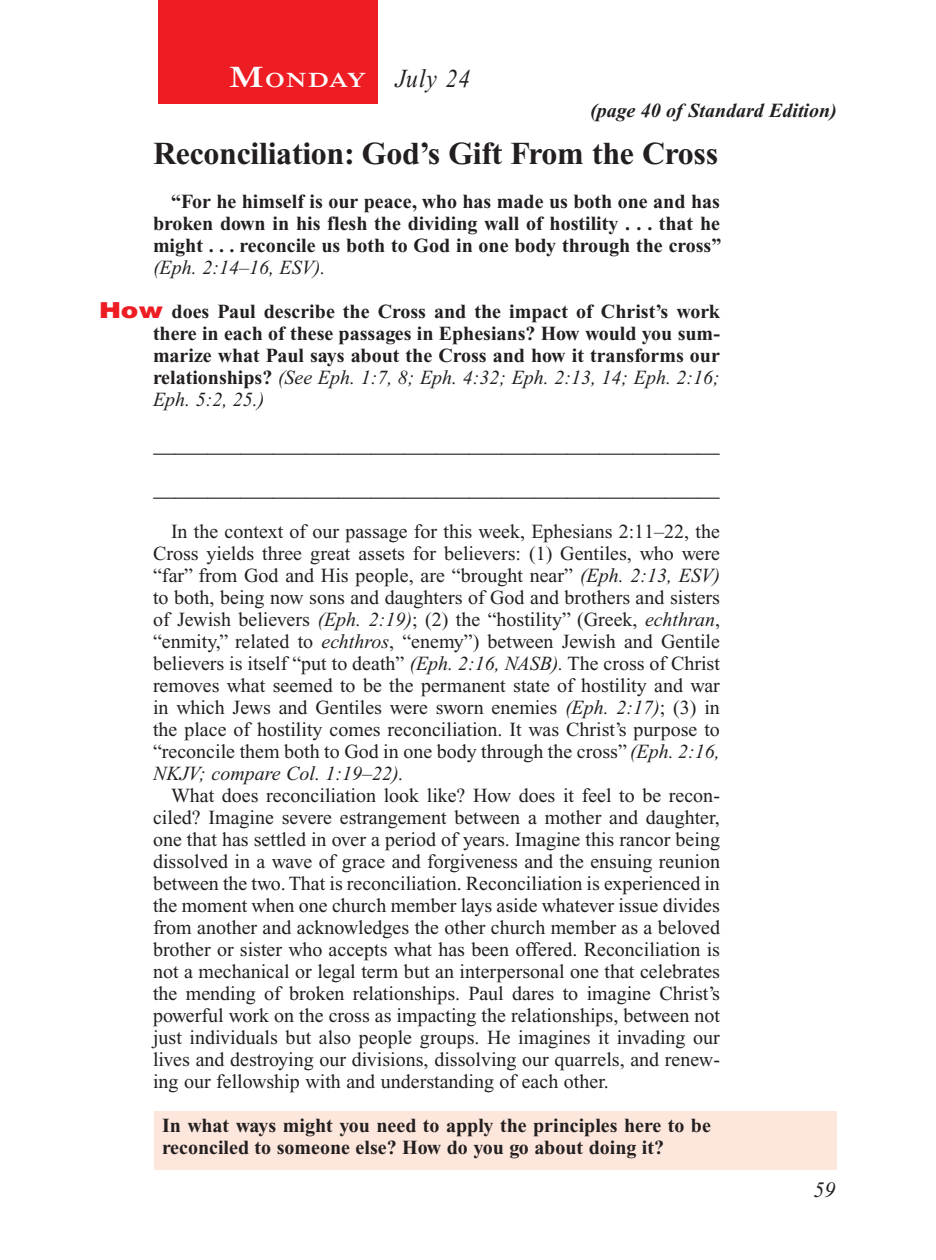
<style>
.page{position:relative;width:936px;height:1260px;background:#fff}
.page>*{position:absolute;margin:0;border:0;box-sizing:border-box;transform-origin:0 0}
.Head{font:700 32px "Times New Roman PS Std";letter-spacing:-.01em;color:#231f20}
.Lesson_Dates{font:italic 26px "Times New Roman PS Std";letter-spacing:.045em;color:#231f20;scale:.9 1}
.Blank_Lines{font:22px "Times New Roman PS Std";color:#231f20}
.PageNumbers{font:italic 22px "Times New Roman PS Std";color:#231f20}
.Daily_Header{font:600 21px "Times NRMT Std";letter-spacing:.045em;color:#fff;scale:1.1 1}
.Body{font:20px/22px "Times New Roman PS Std";color:#231f20;text-align:justify}
.Question{font:700 20px/22px "Times New Roman PS Std";color:#231f20;text-align:justify}
.Body-2{font:700 20px/22px "Times New Roman PS Std";color:#231f20;text-align:justify}
.x-screened_box-text{font:700 20px/22px "Times New Roman PS Std";color:#231f20}
.Page_from_SE{font:italic 700 20px "Times New Roman PS Std";color:#231f20}
.s1{font-size:30px}
.s2{font-weight:400;font-style:italic}
.s3{font-family:"Helvetica LT Std";font-weight:900;font-size:22px;color:#ee1d23}
.s4{font-style:italic}
</style>
<div class="page">
<div style="left:158px;top:0;width:220px;height:103px;background:#ee1d23"></div>
<div style="left:155px;top:1112px;width:682px;height:58px;background:#fde7dc"></div>
<p class="Daily_Header" style="left:229px;top:68px;width:127px"><span class="s1">M</span>ONDAY</p>
<p class="Lesson_Dates" style="left:396px;top:64px;width:85px">July 24</p>
<p class="Page_from_SE" style="left:590px;top:100px;width:248px">(page 40 of Standard Edition)</p>
<p class="Head" style="left:153px;top:136px;width:567px">Reconciliation: God’s Gift From the Cross</p>
<p class="Body-2" style="left:153px;top:191px;width:570px;text-indent:18px">“For he himself is our peace, who has made us both one and has broken down in his flesh the dividing wall of hostility . . . that he might . . . reconcile us both to God in one body through the cross” <span class="s2">(Eph. 2:14–16, ESV).</span></p>
<p class="Question" style="left:153px;top:301px;width:569px;text-indent:-54px"><span class="s3">How</span> does Paul describe the Cross and the impact of Christ’s work there in each of these passages in Ephesians? How would you sum&shy;marize what Paul says about the Cross and how it transforms our relationships? <span class="s2">(See Eph. 1:7, 8; Eph. 4:32; Eph. 2:13, 14; Eph. 2:16; Eph. 5:2, 25.)</span></p>
<p class="Blank_Lines" style="left:153px;top:433px;width:568px">____________________________________________________</p>
<p class="Blank_Lines" style="left:153px;top:477px;width:568px">____________________________________________________</p>
<p class="Body" style="left:153px;top:521px;width:569px;text-indent:18px">In the context of our passage for this week, Ephesians 2:11–22, the Cross yields three great assets for believers: (1) Gentiles, who were “far” from God and His people, are “brought near” <span class="s4">(Eph. 2:13, ESV) </span>to both, being now sons and daughters of God and brothers and sisters of Jewish believers <span class="s4">(Eph. 2:19)</span>; (2) the “hostility” (Greek, <span class="s4">echthran</span>, “enmity,” related to <span class="s4">echthros</span>, “enemy”) between Jewish and Gentile believers is itself “put to death” <span class="s4">(Eph. 2:16, NASB).</span> The cross of Christ removes what seemed to be the permanent state of hostility and war in which Jews and Gentiles were sworn enemies <span class="s4">(Eph. 2:17)</span>; (3) in the place of hostility comes reconciliation. It was Christ’s purpose to “reconcile them both to God in one body through the cross” <span class="s4">(Eph. 2:16, NKJV; compare Col. 1:19–22).</span></p>
<p class="Body" style="left:153px;top:785px;width:569px;text-indent:18px">What does reconciliation look like? How does it feel to be recon&shy;ciled? Imagine severe estrangement between a mother and daughter, one that has settled in over a period of years. Imagine this rancor being dissolved in a wave of grace and forgiveness and the ensuing reunion between the two. That is reconciliation. Reconciliation is experienced in the moment when one church member lays aside whatever issue divides from another and acknowledges the other church member as a beloved brother or sister who accepts what has been offered. Reconciliation is not a mechanical or legal term but an interpersonal one that celebrates the mending of broken relationships. Paul dares to imagine Christ’s powerful work on the cross as impacting the relationships, between not just individuals but also people groups. He imagines it invading our lives and destroying our divisions, dissolving our quarrels, and renew&shy;ing our fellowship with and understanding of each other.</p>
<p class="x-screened_box-text" style="left:162px;top:1115px;width:550px">In what ways might you need to apply the principles here to be reconciled to someone else? How do you go about doing it?</p>
<p class="PageNumbers" style="left:813px;top:1178px;width:23px">59</p>
</div>
